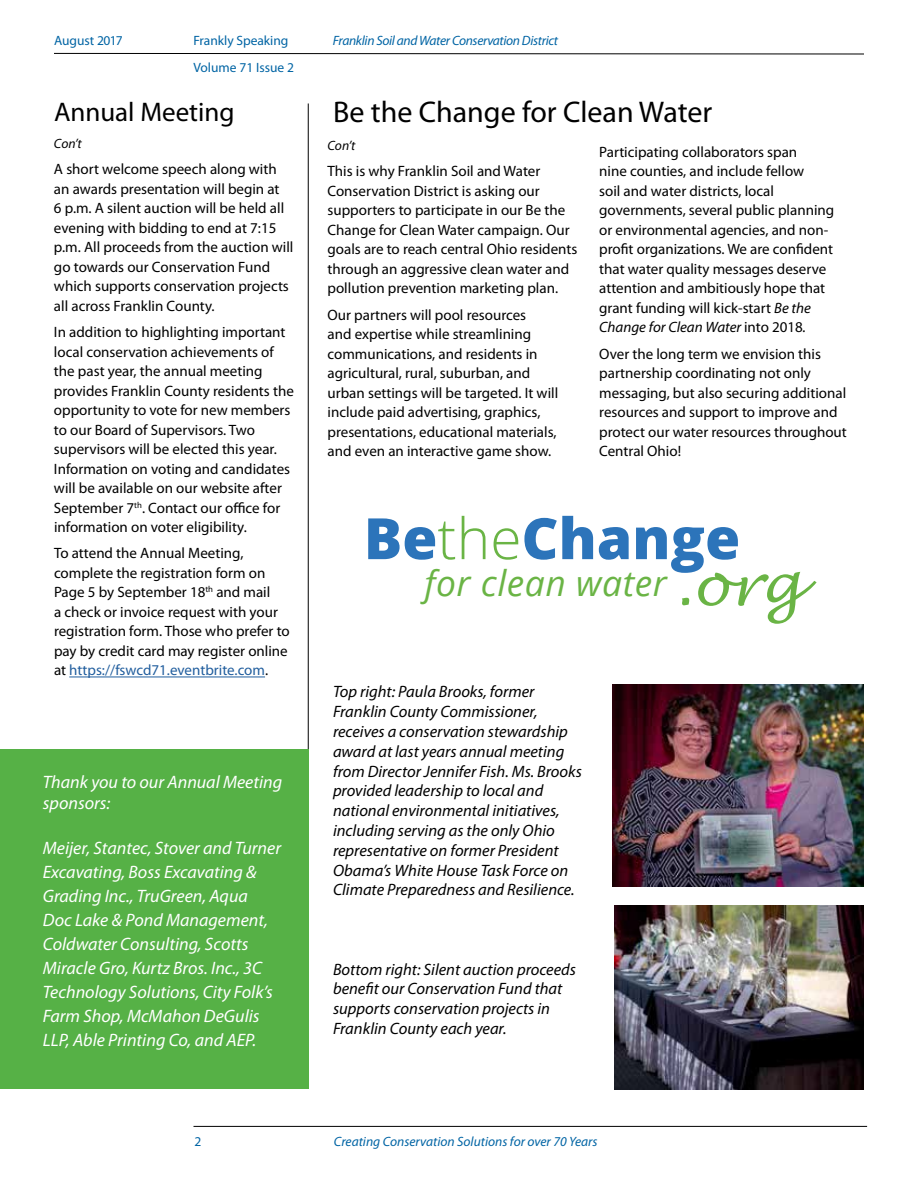
<style>
.page{position:relative;width:918px;height:1188px;background:#fff}
.page>*{position:absolute;margin:0;border:0;box-sizing:border-box;transform-origin:0 0}
.t1{font:800 57px "Open Sans";color:#2c74ba}
.t2{font:italic 35.4px "Open Sans";letter-spacing:.015em;color:#6ab445}
.t3{font:30px "Myriad Pro";color:#000}
.t4{font:27px "Myriad Pro";color:#000}
.t5{font:italic 18px/24px "Myriad Pro";color:#fff}
.t6{font:italic 16.5px/19.8px "Myriad Pro";color:#000}
.t7{font:15px/19.5px "Myriad Pro";color:#000}
.t8{font:italic 13.5px "Myriad Pro";letter-spacing:-.01em;color:#0064a4}
.t9{font:13.5px "Myriad Pro";letter-spacing:-.005em;color:#0064a4}
.t10{font:italic 13.5px "Myriad Pro";letter-spacing:-.005em;color:#000}
.s1{color:#215e9e}
.s2{font-style:italic}
.s3{font-weight:300;color:#6ab445}
.s4{font-family:"Lucida Handwriting";font-size:57px}
</style>
<div class="page">
<svg style="left:54px;top:53px;width:810px;height:1px"></svg>
<hr style="left:194px;top:1126px;width:673px;height:1px;background:#000">
<hr style="left:308px;top:104px;width:1px;height:973px;background:#000">
<div style="left:0;top:750px;width:309px;height:339px;background:#56b146"></div>
<img style="left:614px;top:905px;width:250px;height:184px">
<img style="left:612px;top:685px;width:252px;height:202px">
<hr style="left:69px;top:677px;width:196px;height:1px;background:#215e9e">
<p class="t9" style="left:54px;top:32px;width:70px">August 2017</p>
<p class="t9" style="left:193px;top:32px;width:96px">Frankly Speaking</p>
<p class="t8" style="left:333px;top:32px;width:227px">Franklin Soil and Water Conservation District</p>
<p class="t9" style="left:193px;top:59px;width:102px">Volume 71 Issue 2</p>
<h3 class="t4" style="left:54px;top:95px;width:182px">Annual Meeting</h3>
<h3 class="t3" style="left:333px;top:94px;width:381px">Be the Change for Clean Water</h3>
<p class="t10" style="left:54px;top:135px;width:29px">Con’t</p>
<p class="t7" style="left:54px;top:159px;width:241px">A short welcome speech along with an awards presentation will begin at<br>6 p.m. A silent auction will be held all evening with bidding to end at 7:15 p.m. All proceeds from the auction will go towards our Conservation Fund which supports conservation projects all across Franklin County.</p>
<p class="t7" style="left:54px;top:322px;width:241px">In addition to highlighting important local conservation achievements of the past year, the annual meeting provides Franklin County residents the opportunity to vote for new members to our Board of Supervisors. Two supervisors will be elected this year.<br>Information on voting and candidates will be available on our website after September 7<sup>th</sup>. Contact our office for information on voter eligibility.</p>
<p class="t7" style="left:54px;top:543px;width:237px">To attend the Annual Meeting, complete the registration form on Page 5 by September 18<sup>th</sup> and mail<br>a check or invoice request with your registration form. Those who prefer to pay by credit card may register online at <span class="s1">https://fswcd71.eventbrite.com</span>.</p>
<p class="t5" style="left:43px;top:771px;width:241px;line-height:21px">Thank you to our Annual Meeting sponsors:</p>
<p class="t5" style="left:43px;top:836px;width:240px">Meijer, Stantec, Stover and Turner<br>Excavating, Boss Excavating &amp;<br>Grading Inc., TruGreen, Aqua<br>Doc Lake &amp; Pond Management,<br>Coldwater Consulting, Scotts<br>Miracle Gro, Kurtz Bros. Inc., 3C<br>Technology Solutions, City Folk’s<br>Farm Shop, McMahon DeGulis<br>LLP, Able Printing Co, and AEP.</p>
<p class="t10" style="left:328px;top:137px;width:29px">Con’t</p>
<p class="t7" style="left:328px;top:161px;width:251px">This is why Franklin Soil and Water Conservation District is asking our supporters to participate in our Be the Change for Clean Water campaign. Our goals are to reach central Ohio residents through an aggressive clean water and pollution prevention marketing plan.</p>
<p class="t7" style="left:328px;top:305px;width:232px">Our partners will pool resources<br>and expertise while streamlining communications, and residents in agricultural, rural, suburban, and urban settings will be targeted. It will include paid advertising, graphics, presentations, educational materials, and even an interactive game show.</p>
<p class="t7" style="left:599px;top:142px;width:236px">Participating collaborators span<br>nine counties, and include fellow<br>soil and water districts, local governments, several public planning or environmental agencies, and non&shy;profit organizations. We are confident that water quality messages deserve attention and ambitiously hope that grant funding will kick-start <span class="s2">Be the Change for Clean Water</span> into 2018<span class="s2">.</span></p>
<p class="t7" style="left:599px;top:344px;width:249px">Over the long term we envision this partnership coordinating not only messaging, but also securing additional resources and support to improve and protect our water resources throughout Central Ohio!</p>
<h1 class="t1" style="left:364px;top:495px;width:378px">Be<span class="s3">the</span>Change</h1>
<h2 class="t2" style="left:425px;top:559px;width:378px">for clean water <span class="s4">.org</span></h2>
<p class="t6" style="left:333px;top:682px;width:250px">Top right: Paula Brooks, former Franklin County Commissioner, receives a conservation stewardship award at last years annual meeting from Director Jennifer Fish. Ms. Brooks provided leadership to local and national environmental initiatives, including serving as the only Ohio representative on former President Obama’s White House Task Force on Climate Preparedness and Resilience.</p>
<p class="t6" style="left:333px;top:959px;width:245px">Bottom right: Silent auction proceeds benefit our Conservation Fund that supports conservation projects in Franklin County each year.</p>
<p class="t9" style="left:194px;top:1133px;width:8px">2</p>
<p class="t8" style="left:334px;top:1133px;width:265px">Creating Conservation Solutions for over 70 Years</p>
</div>
